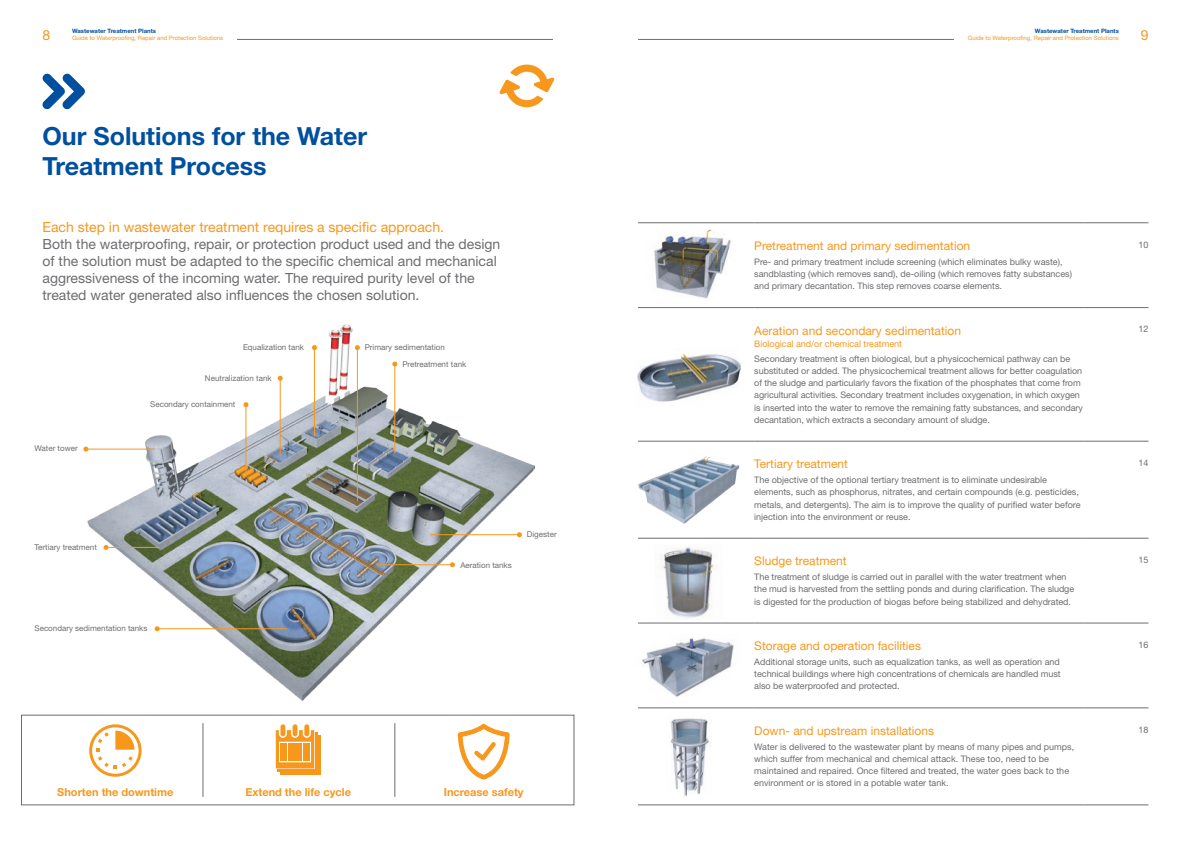
<style>
.page{position:relative;width:1191px;height:842px;background:#fff}
.page>*{position:absolute;margin:0;border:0;box-sizing:border-box;transform-origin:0 0}
.t1{font:700 25px/30px "Helvetica Neue LT Std";color:#01509f}
.t2{font:14px/17px "Helvetica Neue LT Std";color:#6c6d70}
.t3{font:14px "Helvetica Neue LT Std";color:#f7981d}
.t4{font:12px "Helvetica Neue LT Std";color:#f7981d}
.t5{font:700 11px "Helvetica Neue LT Std";color:#f7981d}
.t6{font:9px/12.2px "Helvetica Neue LT Std";letter-spacing:-.005em;color:#6c6d70}
.t7{font:9px "Helvetica Neue LT Std";color:#f7981d}
.t8{font:8px "Helvetica Neue LT Std";color:#6c6d70}
.t9{font:6px "Helvetica Neue LT Std";color:#f7981d}
.t10{font:700 6px "Helvetica Neue LT Std";color:#01509f}
</style>
<div class="page">
<hr style="left:237px;top:39px;width:316px;height:1px;background:#6c6d70">
<hr style="left:638px;top:39px;width:316px;height:1px;background:#6c6d70">
<svg style="left:42px;top:74px;width:43px;height:35px"></svg>
<hr style="left:638px;top:222px;width:116px;height:1px;background:#6c6d70">
<hr style="left:754px;top:222px;width:329px;height:1px;background:#6c6d70">
<hr style="left:1083px;top:222px;width:65px;height:1px;background:#6c6d70">
<hr style="left:638px;top:307px;width:116px;height:1px;background:#6c6d70">
<hr style="left:754px;top:307px;width:329px;height:1px;background:#6c6d70">
<hr style="left:1083px;top:307px;width:65px;height:1px;background:#6c6d70">
<hr style="left:638px;top:441px;width:116px;height:1px;background:#6c6d70">
<hr style="left:754px;top:441px;width:329px;height:1px;background:#6c6d70">
<hr style="left:1083px;top:441px;width:65px;height:1px;background:#6c6d70">
<hr style="left:638px;top:538px;width:116px;height:1px;background:#6c6d70">
<hr style="left:754px;top:538px;width:329px;height:1px;background:#6c6d70">
<hr style="left:1083px;top:538px;width:65px;height:1px;background:#6c6d70">
<hr style="left:638px;top:623px;width:116px;height:1px;background:#6c6d70">
<hr style="left:754px;top:623px;width:329px;height:1px;background:#6c6d70">
<hr style="left:1083px;top:623px;width:65px;height:1px;background:#6c6d70">
<hr style="left:638px;top:708px;width:116px;height:1px;background:#6c6d70">
<hr style="left:754px;top:708px;width:329px;height:1px;background:#6c6d70">
<hr style="left:1083px;top:708px;width:65px;height:1px;background:#6c6d70">
<hr style="left:638px;top:805px;width:116px;height:1px;background:#6c6d70">
<hr style="left:754px;top:805px;width:329px;height:1px;background:#6c6d70">
<hr style="left:1083px;top:805px;width:65px;height:1px;background:#6c6d70">
<img style="left:654px;top:229px;width:77px;height:70px">
<img style="left:637px;top:353px;width:104px;height:49px">
<img style="left:638px;top:456px;width:102px;height:68px">
<img style="left:660px;top:547px;width:55px;height:71px">
<img style="left:642px;top:638px;width:92px;height:59px">
<img style="left:670px;top:718px;width:39px;height:79px">
<svg style="left:499px;top:64px;width:55px;height:44px"></svg>
<div style="left:21px;top:715px;width:553px;height:90px;border:1px solid #6c6d70"></div>
<hr style="left:203px;top:723px;width:1px;height:74px;background:#6c6d70">
<hr style="left:394px;top:723px;width:1px;height:74px;background:#6c6d70">
<svg style="left:457px;top:723px;width:53px;height:57px"></svg>
<svg style="left:89px;top:724px;width:53px;height:53px"></svg>
<svg style="left:276px;top:724px;width:38px;height:44px"></svg>
<hr style="left:315px;top:732px;width:2px;height:38px;background:#f7981d">
<hr style="left:277px;top:769px;width:40px;height:3px;background:#f7981d">
<hr style="left:318px;top:735px;width:2px;height:38px;background:#f7981d">
<hr style="left:280px;top:773px;width:40px;height:2px;background:#f7981d">
<img style="left:88px;top:324px;width:446px;height:377px">
<hr style="left:86px;top:449px;width:69px;height:1px;background:#f7981d">
<svg style="left:83px;top:447px;width:5px;height:5px"></svg>
<hr style="left:246px;top:406px;width:1px;height:68px;background:#f7981d">
<svg style="left:243px;top:402px;width:5px;height:5px"></svg>
<hr style="left:280px;top:378px;width:1px;height:78px;background:#f7981d">
<svg style="left:278px;top:376px;width:5px;height:5px"></svg>
<hr style="left:314px;top:348px;width:1px;height:88px;background:#f7981d">
<svg style="left:312px;top:345px;width:5px;height:5px"></svg>
<hr style="left:394px;top:364px;width:1px;height:89px;background:#f7981d">
<svg style="left:392px;top:361px;width:5px;height:5px"></svg>
<hr style="left:430px;top:534px;width:89px;height:1px;background:#f7981d">
<svg style="left:517px;top:532px;width:5px;height:5px"></svg>
<hr style="left:357px;top:350px;width:1px;height:151px;background:#f7981d">
<svg style="left:355px;top:345px;width:5px;height:5px"></svg>
<hr style="left:378px;top:564px;width:74px;height:1px;background:#f7981d">
<svg style="left:450px;top:562px;width:5px;height:5px"></svg>
<hr style="left:108px;top:547px;width:51px;height:1px;background:#f7981d">
<svg style="left:104px;top:545px;width:5px;height:5px"></svg>
<hr style="left:158px;top:628px;width:129px;height:1px;background:#f7981d">
<svg style="left:155px;top:626px;width:5px;height:5px"></svg>
<p class="t10" style="left:72px;top:27px;width:85px">Wastewater Treatment Plants</p>
<p class="t9" style="left:72px;top:34px;width:153px">Guide to Waterproofing, Repair and Protection Solutions</p>
<p class="t10" style="left:1035px;top:27px;width:85px">Wastewater Treatment Plants</p>
<p class="t9" style="left:967px;top:34px;width:153px">Guide to Waterproofing, Repair and Protection Solutions</p>
<h2 class="t3" style="left:43px;top:26px;width:9px">8</h2>
<h2 class="t3" style="left:1140px;top:26px;width:9px">9</h2>
<h1 class="t1" style="left:43px;top:120px;width:326px">Our Solutions for the Water<br>Treatment Process</h1>
<h2 class="t3" style="left:43px;top:219px;width:403px">Each step in wastewater treatment requires a specific approach.</h2>
<p class="t2" style="left:43px;top:235px;width:459px">Both the waterproofing, repair, or protection product used and the design of the solution must be adapted to the specific chemical and mechanical aggressiveness of the incoming water. The required purity level of the treated water generated also influences the chosen solution.</p>
<h3 class="t4" style="left:754px;top:238px;width:217px">Pretreatment and primary sedimentation</h3>
<p class="t6" style="left:754px;top:255px;width:319px">Pre- and primary treatment include screening (which eliminates bulky waste), sandblasting (which removes sand), de-oiling (which removes fatty substances) and primary decantation. This step removes coarse elements.</p>
<p class="t8" style="left:243px;top:343px;width:63px">Equalization tank</p>
<p class="t8" style="left:205px;top:374px;width:68px">Neutralization tank</p>
<p class="t8" style="left:35px;top:444px;width:45px">Water tower</p>
<p class="t8" style="left:35px;top:542px;width:64px">Tertiary treatment</p>
<p class="t8" style="left:150px;top:399px;width:87px">Secondary containment</p>
<p class="t8" style="left:35px;top:623px;width:114px">Secondary sedimentation tanks</p>
<p class="t8" style="left:365px;top:343px;width:82px">Primary sedimentation</p>
<p class="t8" style="left:402px;top:359px;width:65px">Pretreatment tank</p>
<p class="t8" style="left:460px;top:560px;width:53px">Aeration tanks</p>
<p class="t8" style="left:527px;top:530px;width:31px">Digester</p>
<p class="t5" style="left:57px;top:785px;width:118px">Shorten the downtime</p>
<p class="t5" style="left:245px;top:785px;width:107px">Extend the life cycle</p>
<p class="t5" style="left:444px;top:785px;width:81px">Increase safety</p>
<h3 class="t4" style="left:754px;top:323px;width:208px">Aeration and secondary sedimentation</h3>
<p class="t7" style="left:754px;top:338px;width:149px">Biological and/or chemical treatment</p>
<p class="t6" style="left:754px;top:352px;width:330px">Secondary treatment is often biological, but a physicochemical pathway can be substituted or added. The physicochemical treatment allows for better coagulation of the sludge and particularly favors the fixation of the phosphates that come from agricultural activities. Secondary treatment includes oxygenation, in which oxygen is inserted into the water to remove the remaining fatty substances, and secondary decantation, which extracts a secondary amount of sludge.</p>
<h3 class="t4" style="left:754px;top:457px;width:95px">Tertiary treatment</h3>
<p class="t6" style="left:754px;top:474px;width:328px">The objective of the optional tertiary treatment is to eliminate undesirable elements, such as phosphorus, nitrates, and certain compounds (e.g. pesticides, metals, and detergents). The aim is to improve the quality of purified water before injection into the environment or reuse.</p>
<h3 class="t4" style="left:754px;top:554px;width:94px">Sludge treatment</h3>
<p class="t6" style="left:754px;top:571px;width:321px">The treatment of sludge is carried out in parallel with the water treatment when the mud is harvested from the settling ponds and during clarification. The sludge is digested for the production of biogas before being stabilized and dehydrated.</p>
<h3 class="t4" style="left:754px;top:639px;width:168px">Storage and operation facilities</h3>
<p class="t6" style="left:754px;top:656px;width:308px;text-align:justify">Additional storage units, such as equalization tanks, as well as operation and technical buildings where high concentrations of chemicals are handled must also be waterproofed and protected.</p>
<h3 class="t4" style="left:754px;top:723px;width:181px">Down- and upstream installations</h3>
<p class="t6" style="left:754px;top:740px;width:321px">Water is delivered to the wastewater plant by means of many pipes and pumps, which suffer from mechanical and chemical attack. These too, need to be maintained and repaired. Once filtered and treated, the water goes back to the environment or is stored in a potable water tank.</p>
<p class="t6" style="left:1138px;top:238px;width:12px">10</p>
<p class="t6" style="left:1138px;top:323px;width:12px">12</p>
<p class="t6" style="left:1138px;top:457px;width:12px">14</p>
<p class="t6" style="left:1138px;top:554px;width:12px">15</p>
<p class="t6" style="left:1138px;top:638px;width:12px">16</p>
<p class="t6" style="left:1138px;top:723px;width:12px">18</p>
</div>
